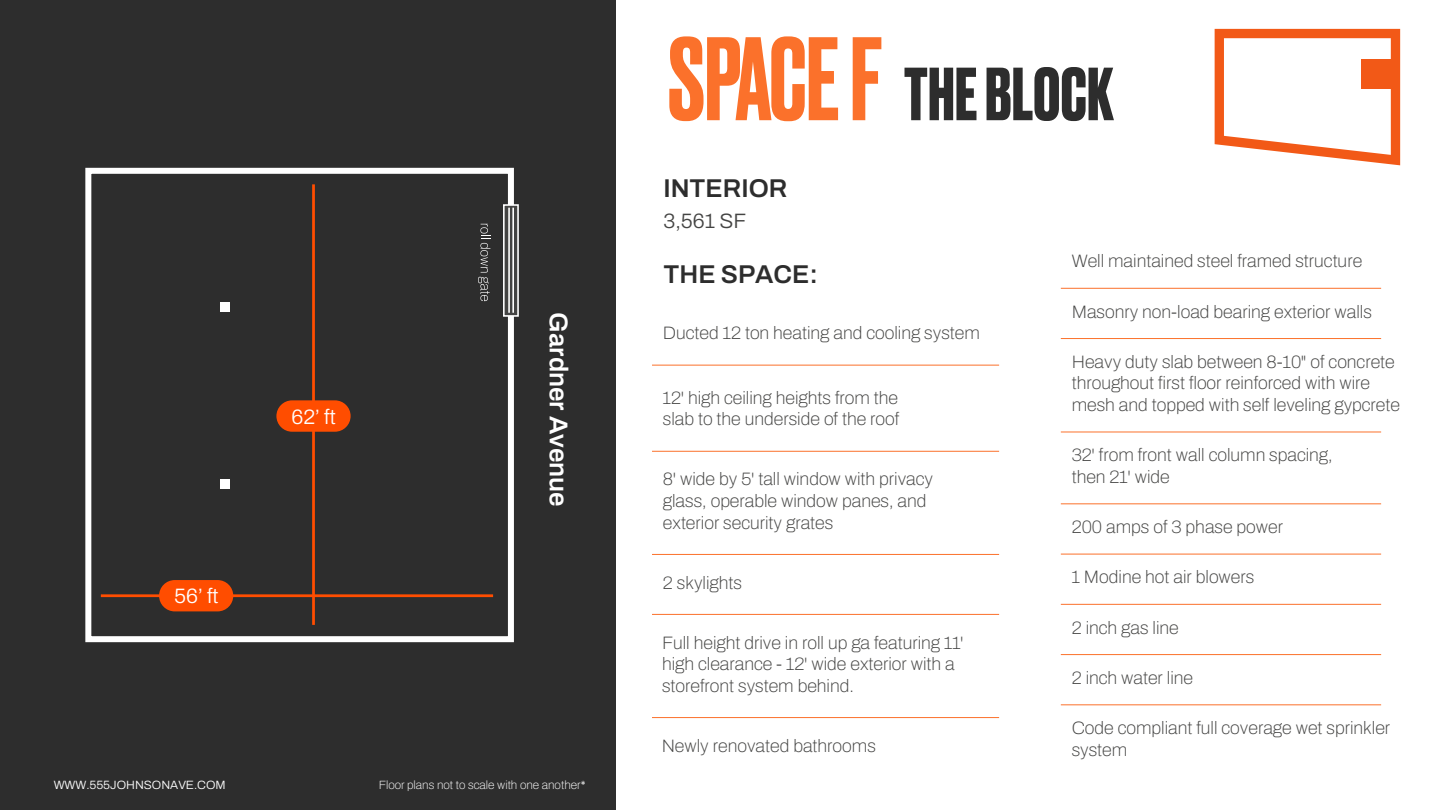
<style>
.page{position:relative;width:1440px;height:810px;background:#fff}
.page>*{position:absolute;margin:0;border:0;box-sizing:border-box;transform-origin:0 0}
.t1{font:500 111.6px "Druk";letter-spacing:-.01em;color:#fb712b}
.t2{font:700 70.65px "Druk";letter-spacing:.005em;color:#2d2d2d}
.t3{font:600 25.8px "Archivo";color:#2d2d2d}
.t4{font:600 25.8px "Archivo";color:#fff}
.t5{font:300 20.85px "Archivo";color:#fff}
.t6{font:300 20.85px "Archivo";color:#444443}
.t7{font:100 18px/21.6px "Archivo";color:#444443}
.t8{font:300 12px "Archivo";color:#fff}
.t9{font:100 11.93px "Archivo";color:#fff}
</style>
<div class="page">
<div style="left:0;top:0;width:615px;height:810px;background:#2d2d2d"></div>
<hr style="left:312px;top:184px;width:3px;height:441px;background:#ff4d00">
<div style="left:276px;top:400px;width:75px;height:32px;background:#ff4d00;border-radius:16px"></div>
<hr style="left:101px;top:594px;width:392px;height:3px;background:#ff4d00">
<div style="left:159px;top:580px;width:74px;height:31px;background:#ff4d00;border-radius:16px"></div>
<svg style="left:478px;top:224px;width:12px;height:77px"></svg>
<svg style="left:1215px;top:29px;width:185px;height:136px"></svg>
<div style="left:1361px;top:59px;width:30px;height:29px;background:#f25917"></div>
<hr style="left:652px;top:451px;width:347px;height:1px;background:#fb712b">
<hr style="left:652px;top:554px;width:347px;height:1px;background:#fb712b">
<hr style="left:652px;top:614px;width:347px;height:1px;background:#fb712b">
<hr style="left:652px;top:365px;width:347px;height:1px;background:#fb712b">
<hr style="left:652px;top:717px;width:347px;height:1px;background:#fb712b">
<hr style="left:1061px;top:288px;width:320px;height:1px;background:#fb712b">
<hr style="left:1061px;top:338px;width:320px;height:1px;background:#fb712b">
<hr style="left:1061px;top:432px;width:320px;height:1px;background:#fb712b">
<hr style="left:1061px;top:503px;width:320px;height:1px;background:#fb712b">
<hr style="left:1061px;top:554px;width:320px;height:1px;background:#fb712b">
<hr style="left:1061px;top:604px;width:320px;height:1px;background:#fb712b">
<hr style="left:1061px;top:654px;width:320px;height:1px;background:#fb712b">
<hr style="left:1061px;top:704px;width:320px;height:1px;background:#fb712b">
<div style="left:85px;top:168px;width:429px;height:474px;border:6px solid #fff"></div>
<div style="left:503px;top:204px;width:16px;height:113px;background:#444443;border:2px solid #fff"></div>
<hr style="left:512px;top:208px;width:2px;height:105px;background:#fff">
<hr style="left:508px;top:208px;width:2px;height:105px;background:#fff">
<div style="left:220px;top:479px;width:10px;height:10px;background:#fff"></div>
<div style="left:220px;top:302px;width:10px;height:10px;background:#fff"></div>
<p class="t5" style="left:174px;top:581px;width:46px">56’ ft</p>
<p class="t5" style="left:292px;top:401px;width:46px">62’ ft</p>
<h3 class="t4" style="left:578px;top:312px;width:196px;rotate:90deg">Gardner Avenue</h3>
<p class="t8" style="left:54px;top:776px;width:174px">WWW.555JOHNSONAVE.COM</p>
<p class="t9" style="left:379px;top:776px;width:208px">Floor plans not to scale with one another*</p>
<h1 class="t1" style="left:668px;top:3px;width:216px">SPACE F</h1>
<h3 class="t3" style="left:664px;top:169px;width:125px">INTERIOR</h3>
<p class="t6" style="left:664px;top:206px;width:84px">3,561 SF</p>
<h2 class="t2" style="left:904px;top:46px;width:211px">THE BLOCK</h2>
<h3 class="t3" style="left:664px;top:255px;width:156px">THE SPACE:</h3>
<p class="t7" style="left:663px;top:322px;width:319px">Ducted 12 ton heating and cooling system</p>
<p class="t7" style="left:663px;top:387px;width:238px">12' high ceiling heights from the slab to the underside of the roof</p>
<p class="t7" style="left:663px;top:468px;width:272px">8' wide by 5' tall window with privacy glass, operable window panes, and exterior security grates</p>
<p class="t7" style="left:663px;top:572px;width:81px">2 skylights</p>
<p class="t7" style="left:662px;top:632px;width:303px">Full height drive in roll up ga featuring 11' high clearance - 12' wide exterior with a storefront system behind.</p>
<p class="t7" style="left:662px;top:735px;width:216px">Newly renovated bathrooms</p>
<p class="t7" style="left:1072px;top:250px;width:292px">Well maintained steel framed structure</p>
<p class="t7" style="left:1072px;top:301px;width:302px">Masonry non-load bearing exterior walls</p>
<p class="t7" style="left:1072px;top:351px;width:330px">Heavy duty slab between 8-10" of concrete throughout first floor reinforced with wire mesh and topped with self leveling gypcrete</p>
<p class="t7" style="left:1072px;top:444px;width:263px">32' from front wall column spacing, then 21' wide</p>
<p class="t7" style="left:1072px;top:516px;width:213px">200 amps of 3 phase power</p>
<p class="t7" style="left:1072px;top:566px;width:184px">1 Modine hot air blowers</p>
<p class="t7" style="left:1072px;top:617px;width:109px">2 inch gas line</p>
<p class="t7" style="left:1072px;top:667px;width:123px">2 inch water line</p>
<p class="t7" style="left:1072px;top:717px;width:320px">Code compliant full coverage wet sprinkler system</p>
</div>
